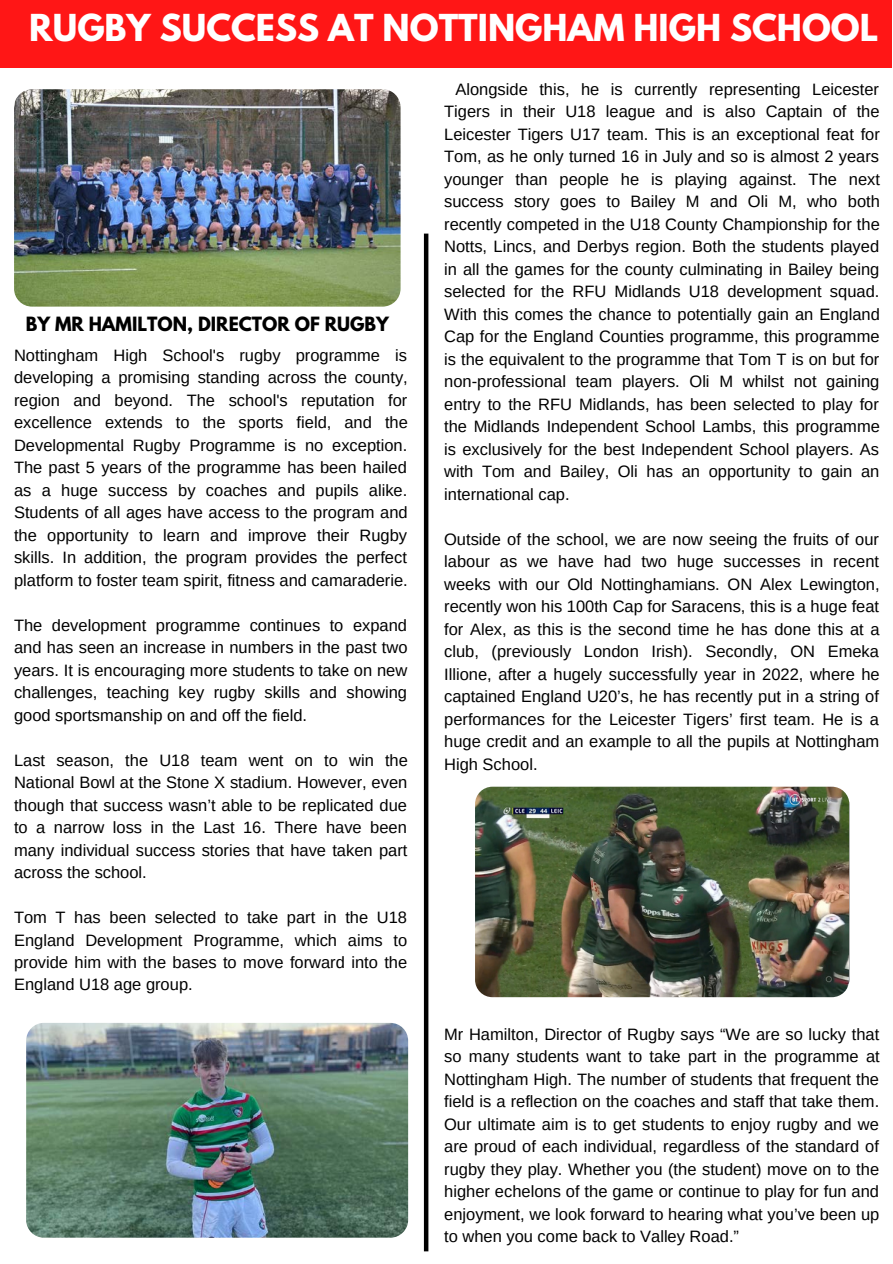
<style>
.page{position:relative;width:893px;height:1264px;background:#fff}
.page>*{position:absolute;margin:0;border:0;box-sizing:border-box;transform-origin:0 0}
.t1{font:700 32.85px "League Spartan";color:#fff}
.t2{font:700 17.4px "League Spartan";color:#000}
.t3{font:16.5px/22.5px "Arimo";color:#000;text-align:justify}
</style>
<div class="page">
<div style="left:0;top:0;width:891px;height:67px;background:#ff1616"></div>
<hr style="left:424px;top:233px;width:4px;height:1018px;background:#000">
<img style="left:14px;top:89px;width:386px;height:218px;border-radius:18px">
<img style="left:475px;top:786px;width:374px;height:211px;border-radius:17px">
<img style="left:26px;top:1022px;width:382px;height:215px;border-radius:18px">
<h1 class="t1" style="left:29px;top:11px;width:850px">RUGBY SUCCESS AT NOTTINGHAM HIGH SCHOOL</h1>
<p class="t2" style="left:26px;top:315px;width:364px">BY MR HAMILTON, DIRECTOR OF RUGBY</p>
<p class="t3" style="left:14px;top:344px;width:395px">Nottingham High School's rugby programme is developing a promising standing across the county, region and beyond. The school's reputation for excellence extends to the sports field, and the Developmental Rugby Programme is no exception.<br>The past 5 years of the programme has been hailed as a huge success by coaches and pupils alike.<br>Students of all ages have access to the program and the opportunity to learn and improve their Rugby skills. In addition, the program provides the perfect platform to foster team spirit, fitness and camaraderie.</p>
<p class="t3" style="left:14px;top:613px;width:395px">The development programme continues to expand and has seen an increase in numbers in the past two years. It is encouraging more students to take on new challenges, teaching key rugby skills and showing good sportsmanship on and off the field.</p>
<p class="t3" style="left:14px;top:748px;width:395px">Last season, the U18 team went on to win the National Bowl at the Stone X stadium. However, even though that success wasn’t able to be replicated due to a narrow loss in the Last 16. There have been many individual success stories that have taken part across the school.</p>
<p class="t3" style="left:14px;top:906px;width:395px">Tom T has been selected to take part in the U18<br>England Development Programme, which aims to provide him with the bases to move forward into the England U18 age group.</p>
<p class="t3" style="left:444px;top:78px;width:437px;text-indent:11px">Alongside this, he is currently representing Leicester Tigers in their U18 league and is also Captain of the Leicester Tigers U17 team. This is an exceptional feat for Tom, as he only turned 16 in July and so is almost 2 years younger than people he is playing against. The next success story goes to Bailey M and Oli M, who both recently competed in the U18 County Championship for the Notts, Lincs, and Derbys region. Both the students played in all the games for the county culminating in Bailey being selected for the RFU Midlands U18 development squad.<br>With this comes the chance to potentially gain an England Cap for the England Counties programme, this programme is the equivalent to the programme that Tom T is on but for non-professional team players. Oli M whilst not gaining entry to the RFU Midlands, has been selected to play for the Midlands Independent School Lambs, this programme is exclusively for the best Independent School players. As with Tom and Bailey, Oli has an opportunity to gain an international cap.</p>
<p class="t3" style="left:444px;top:528px;width:437px">Outside of the school, we are now seeing the fruits of our labour as we have had two huge successes in recent weeks with our Old Nottinghamians. ON Alex Lewington, recently won his 100th Cap for Saracens, this is a huge feat for Alex, as this is the second time he has done this at a club, (previously London Irish). Secondly, ON Emeka Illione, after a hugely successfully year in 2022, where he captained England U20’s, he has recently put in a string of performances for the Leicester Tigers’ first team. He is a huge credit and an example to all the pupils at Nottingham High School.</p>
<p class="t3" style="left:444px;top:1022px;width:437px">Mr Hamilton, Director of Rugby says “We are so lucky that so many students want to take part in the programme at Nottingham High. The number of students that frequent the field is a reflection on the coaches and staff that take them.<br>Our ultimate aim is to get students to enjoy rugby and we are proud of each individual, regardless of the standard of rugby they play. Whether you (the student) move on to the higher echelons of the game or continue to play for fun and enjoyment, we look forward to hearing what you’ve been up to when you come back to Valley Road.”</p>
</div>
